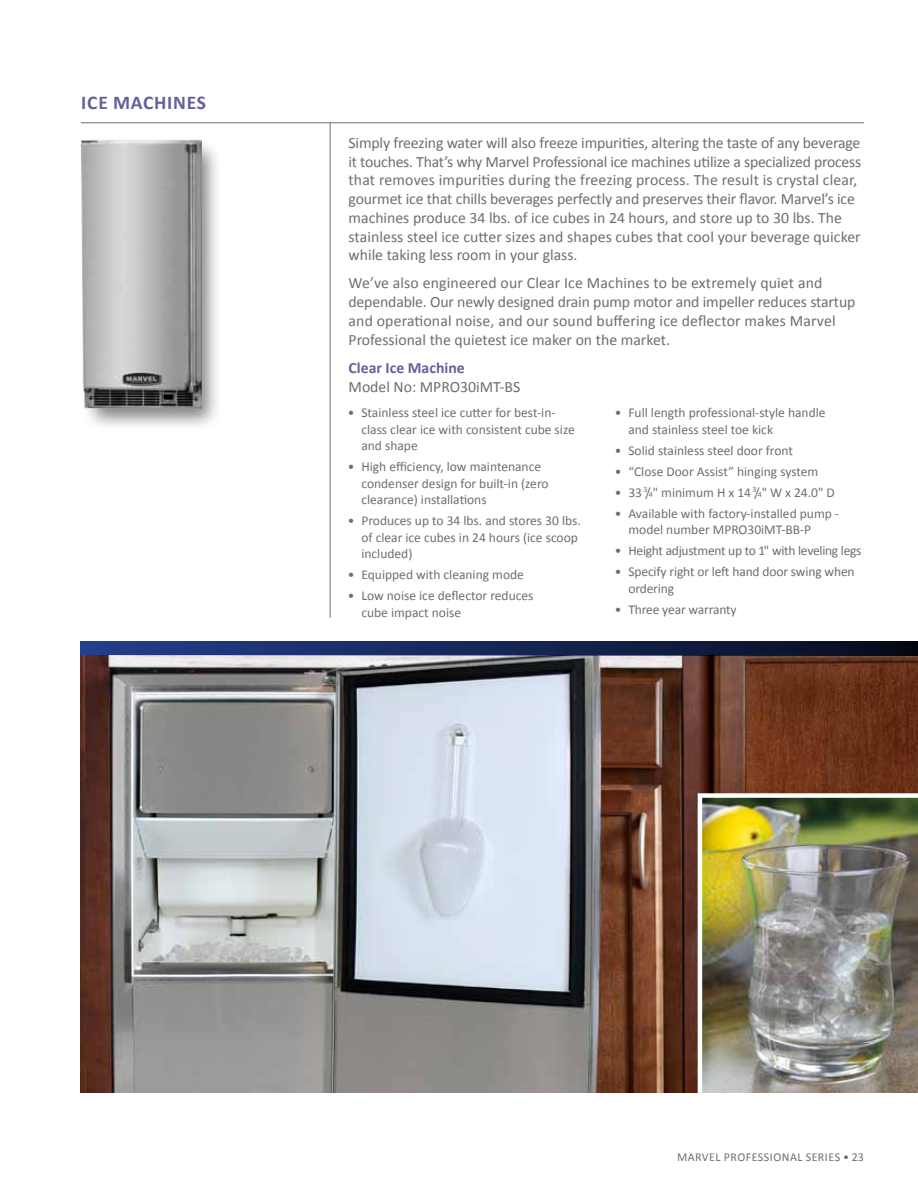
<style>
.page{position:relative;width:918px;height:1188px;background:#fff}
.page>*{position:absolute;margin:0;border:0;box-sizing:border-box;transform-origin:0 0}
.t1{font:700 19.5px "Calibri";letter-spacing:.04em;color:#63619a}
.t2{font:15.75px/18.8px "Calibri";color:#6d6e71}
.t3{font:700 15.75px "Calibri";color:#63619a}
.t4{font:13.5px/16.5px "Calibri";color:#6d6e71}
.t5{font:13.5px "Calibri";letter-spacing:-.02em;color:#6d6e71}
.t6{font:12px "Calibri";letter-spacing:.04em;color:#6d6e71}
.s1{font-size:7.8px}
</style>
<div class="page">
<img style="left:81px;top:655px;width:837px;height:438px">
<img style="left:698px;top:793px;width:220px;height:300px">
<div style="left:82px;top:138px;width:140px;height:294px;background:#000;opacity:.5"></div>
<img style="left:81px;top:138px;width:121px;height:272px">
<hr style="left:330px;top:123px;width:1px;height:495px;background:#6d6e71">
<hr style="left:81px;top:123px;width:783px;height:1px;background:#6d6e71">
<svg style="left:81px;top:642px;width:837px;height:13px;background:#152555"></svg>
<p class="t1" style="left:81px;top:91px;width:126px">ice machines</p>
<p class="t2" style="left:349px;top:133px;width:514px">Simply freezing water will also freeze impurities, altering the taste of any beverage it touches. That’s why Marvel Professional ice machines utilize a specialized process that removes impurities during the freezing process. The result is crystal clear, gourmet ice that chills beverages perfectly and preserves their flavor. Marvel’s ice machines produce 34 lbs. of ice cubes in 24 hours, and store up to 30 lbs. The stainless steel ice cutter sizes and shapes cubes that cool your beverage quicker while taking less room in your glass.</p>
<p class="t2" style="left:349px;top:274px;width:508px">We’ve also engineered our Clear Ice Machines to be extremely quiet and dependable. Our newly designed drain pump motor and impeller reduces startup and operational noise, and our sound buffering ice deflector makes Marvel Professional the quietest ice maker on the market.</p>
<p class="t3" style="left:349px;top:358px;width:118px">Clear Ice Machine</p>
<p class="t2" style="left:349px;top:377px;width:173px">Model No: MPRO30iMT-BS</p>
<p class="t4" style="left:361px;top:405px;width:215px;text-indent:-14px">• Stainless steel ice cutter for best-in&shy;class clear ice with consistent cube size and shape</p>
<p class="t4" style="left:361px;top:459px;width:189px;text-indent:-14px">• High efficiency, low maintenance condenser design for built-in (zero clearance) installations</p>
<p class="t4" style="left:361px;top:513px;width:221px;text-indent:-14px">• Produces up to 34 lbs. and stores 30 lbs. of clear ice cubes in 24 hours (ice scoop included)</p>
<p class="t4" style="left:348px;top:567px;width:177px">• Equipped with cleaning mode</p>
<p class="t4" style="left:361px;top:588px;width:174px;text-indent:-14px">• Low noise ice deflector reduces cube impact noise</p>
<p class="t4" style="left:628px;top:405px;width:199px;text-indent:-14px">• Full length professional-style handle and stainless steel toe kick</p>
<p class="t4" style="left:615px;top:442px;width:180px">• Solid stainless steel door front</p>
<p class="t4" style="left:615px;top:463px;width:205px">• “Close Door Assist” hinging system</p>
<p class="t4" style="left:615px;top:484px;width:221px">• 33 <sup>3</sup>/<span class="s1">4</span>" minimum H x 14 <sup>3</sup>/<span class="s1">4</span>" W x 24.0" D</p>
<p class="t4" style="left:628px;top:505px;width:212px;text-indent:-14px">• Available with factory-installed pump - model number MPRO30iMT-BB-P</p>
<p class="t5" style="left:615px;top:542px;width:248px">• Height adjustment up to 1" with leveling legs</p>
<p class="t4" style="left:628px;top:564px;width:228px;text-indent:-14px">• Specify right or left hand door swing when ordering</p>
<p class="t4" style="left:615px;top:601px;width:123px">• Three year warranty</p>
<p class="t6" style="left:677px;top:1149px;width:188px">MARVEL PROFESSIONAL SERIES • 23</p>
</div>
